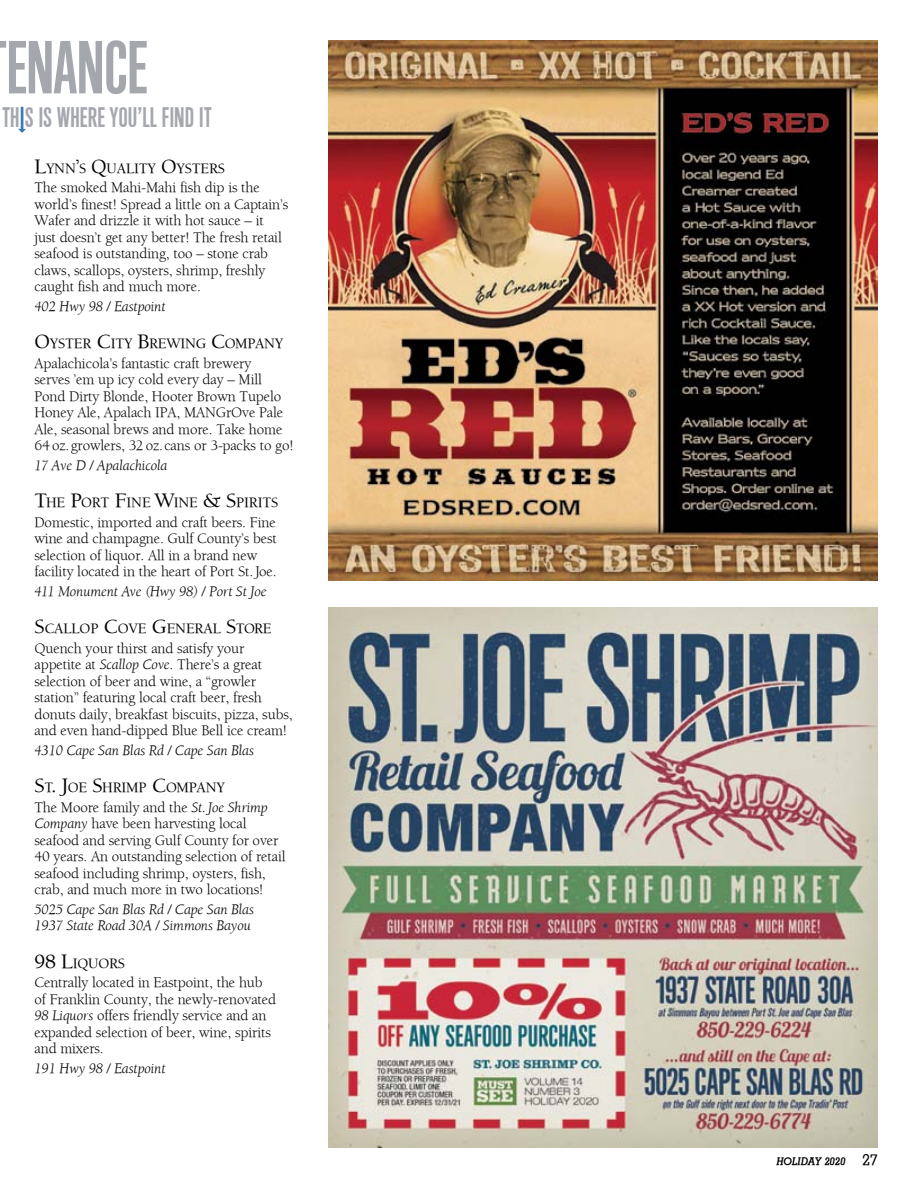
<style>
.page{position:relative;width:918px;height:1188px;background:#fff}
.page>*{position:absolute;margin:0;border:0;box-sizing:border-box;transform-origin:0 0}
.t1{font:72px "Cg Alpin Gth No 1";letter-spacing:-.02em;color:#a5a7af}
.t2{font:27px "Cg Alpin Gth No 1";letter-spacing:-.01em;color:#a5a7af}
.t3{font:15px/16.5px "Berkeley";letter-spacing:-.01em;color:#000}
.t4{font:italic 15px/16.5px "Berkeley";letter-spacing:-.01em;color:#000}
.t5{font:500 14.7px "Berkeley";letter-spacing:-.01em;color:#000}
.t6{font:italic 700 10.5px "Memphis";letter-spacing:-.015em;color:#000}
.s1{font-size:21px}
.s2{font-style:italic}
.s3{font-weight:500;font-style:normal;font-size:15px}
</style>
<div class="page">
<img style="left:328px;top:40px;width:550px;height:540px">
<svg style="left:18px;top:107px;width:8px;height:26px"></svg>
<img style="left:328px;top:608px;width:549px;height:540px">
<h1 class="t1" style="left:6px;top:25px;width:143px">ENANCE</h1>
<h2 class="t2" style="left:2px;top:101px;width:210px">TH S IS WHERE YOU’LL FIND IT</h2>
<p class="t5" style="left:34px;top:160px;width:192px"><span class="s1">L</span>YNN<span class="s1">’</span>S <span class="s1">Q</span>UALITY <span class="s1">O</span>YSTERS</p>
<p class="t3" style="left:34px;top:179px;width:255px">The smoked Mahi-Mahi fish dip is the world’s finest! Spread a little on a Captain’s Wafer and drizzle it with hot sauce – it just doesn’t get any better! The fresh retail seafood is outstanding, too – stone crab claws, scallops, oysters, shrimp, freshly caught fish and much more.</p>
<p class="t4" style="left:34px;top:298px;width:133px">402 Hwy 98 / Eastpoint</p>
<p class="t5" style="left:34px;top:336px;width:250px"><span class="s1">O</span>YSTER <span class="s1">C</span>ITY <span class="s1">B</span>REWING <span class="s1">C</span>OMPANY</p>
<p class="t3" style="left:34px;top:355px;width:261px">Apalachicola’s fantastic craft brewery<br>serves ’em up icy cold every day – Mill Pond Dirty Blonde, Hooter Brown Tupelo Honey Ale, Apalach IPA, MANGrOve Pale Ale, seasonal brews and more. Take home 64 oz. growlers, 32 oz. cans or 3-packs to go!</p>
<p class="t4" style="left:34px;top:457px;width:135px">17 Ave D / Apalachicola</p>
<p class="t5" style="left:34px;top:495px;width:245px"><span class="s1">T</span>HE <span class="s1">P</span>ORT <span class="s1">F</span>INE <span class="s1">W</span>INE <span class="s1">&amp; S</span>PIRITS</p>
<p class="t3" style="left:34px;top:514px;width:244px">Domestic, imported and craft beers. Fine wine and champagne. Gulf County’s best selection of liquor. All in a brand new facility located in the heart of Port St. Joe.</p>
<p class="t4" style="left:34px;top:583px;width:234px">411 Monument Ave (Hwy 98) / Port St Joe</p>
<p class="t5" style="left:34px;top:621px;width:239px"><span class="s1">S</span>CALLOP <span class="s1">C</span>OVE <span class="s1">G</span>ENERAL <span class="s1">S</span>TORE</p>
<p class="t3" style="left:34px;top:640px;width:260px">Quench your thirst and satisfy your appetite at <span class="s2">Scallop Cove</span>. There’s a great selection of beer and wine, a “growler station” featuring local craft beer, fresh donuts daily, breakfast biscuits, pizza, subs, and even hand-dipped Blue Bell ice cream!</p>
<p class="t4" style="left:34px;top:742px;width:221px">4310 Cape San Blas Rd / Cape San Blas</p>
<p class="t5" style="left:34px;top:780px;width:192px"><span class="s1">S</span>T<span class="s1">. J</span>OE <span class="s1">S</span>HRIMP <span class="s1">C</span>OMPANY</p>
<p class="t3" style="left:34px;top:799px;width:253px">The Moore family and the <span class="s2">St. Joe Shrimp Company</span> have been harvesting local seafood and serving Gulf County for over 40 years. An outstanding selection of retail seafood including shrimp, oysters, fish, crab, and much more in two locations!</p>
<p class="t4" style="left:34px;top:901px;width:221px">5025 Cape San Blas Rd / Cape San Blas<br>1937 State Road 30A / Simmons Bayou</p>
<p class="t5" style="left:34px;top:955px;width:92px"><span class="s1">98 L</span>IQUORS</p>
<p class="t3" style="left:34px;top:974px;width:243px">Centrally located in Eastpoint, the hub of Franklin County, the newly-renovated <span class="s2">98 Liquors</span> offers friendly service and an expanded selection of beer, wine, spirits and mixers.</p>
<p class="t4" style="left:34px;top:1060px;width:133px">191 Hwy 98 / Eastpoint</p>
<p class="t6" style="left:777px;top:1155px;width:102px">HOLIDAY 2020 <span class="s3">27</span></p>
</div>
